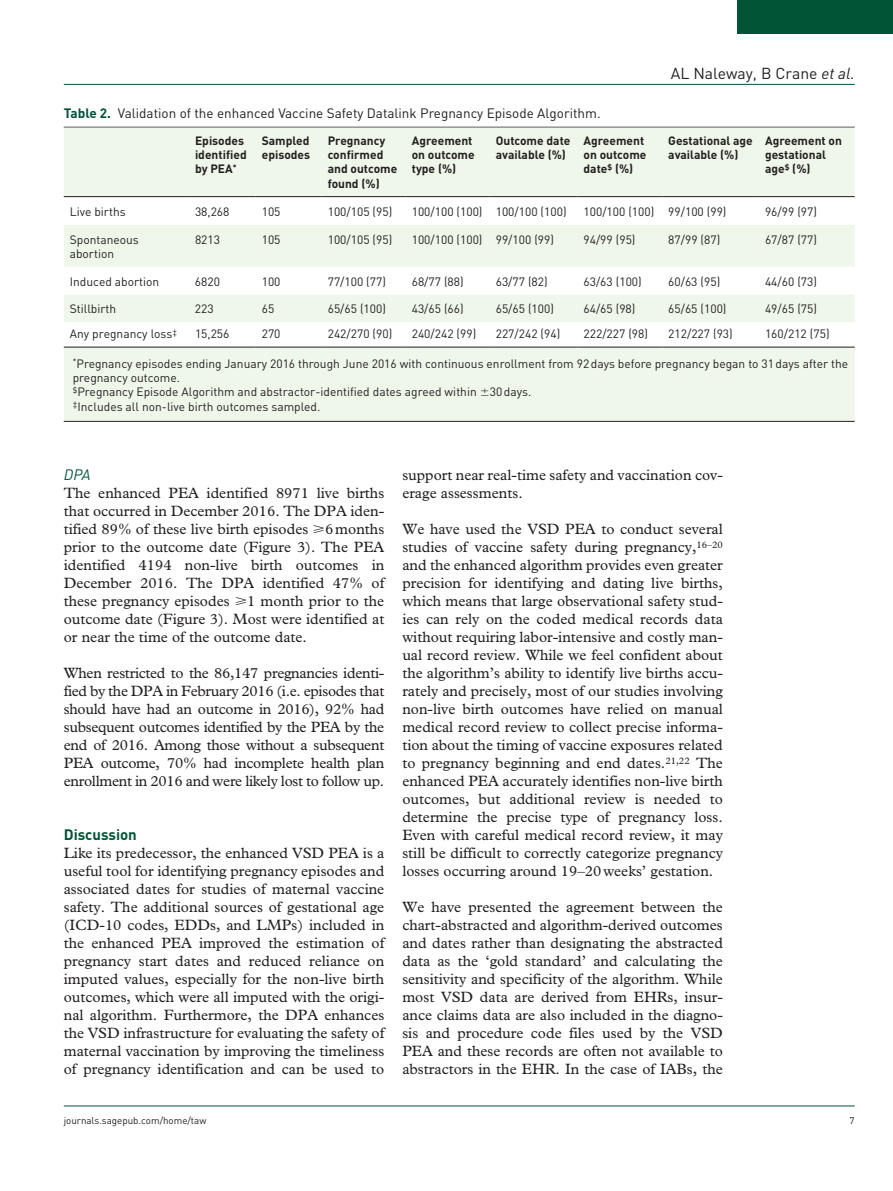
<style>
.page{position:relative;width:893px;height:1191px;background:#fff}
.page>*{position:absolute;margin:0;border:0;box-sizing:border-box;transform-origin:0 0}
.t1{font:15.75px "DIN";color:#231f20}
.t2{font:15px/18px "Plantin Std";color:#231f20;text-align:justify}
.t3{font:700 15px "DIN";color:#015436}
.t4{font:italic 15px "DIN";color:#015436}
.t5{font:13.5px "DIN";color:#231f20}
.t6{font:12px/14.2px "DIN";color:#231f20}
.t7{font:700 12px/14.2px "DIN";color:#231f20}
.t8{font:9.75px "DIN";color:#231f20}
.s1{font-style:italic}
.s2{font-weight:700;color:#015436}
</style>
<div class="page">
<hr style="left:64px;top:84px;width:791px;height:1px;background:#015436">
<hr style="left:64px;top:1105px;width:791px;height:1px;background:#015436">
<div style="left:738px;top:0;width:155px;height:34px;background:#015436"></div>
<div style="left:64px;top:347px;width:791px;height:74px;background:#eff7ea"></div>
<hr style="left:64px;top:127px;width:791px;height:1px;background:#231f20">
<hr style="left:64px;top:421px;width:791px;height:1px;background:#231f20">
<div style="left:64px;top:128px;width:791px;height:68px;background:#eff7ea"></div>
<svg style="left:64px;top:197px;width:791px;height:150px"></svg>
<hr style="left:64px;top:196px;width:125px;height:1px;background:#231f20">
<hr style="left:189px;top:196px;width:67px;height:1px;background:#231f20">
<hr style="left:256px;top:196px;width:66px;height:1px;background:#231f20">
<hr style="left:322px;top:196px;width:84px;height:1px;background:#231f20">
<hr style="left:406px;top:196px;width:84px;height:1px;background:#231f20">
<hr style="left:490px;top:196px;width:88px;height:1px;background:#231f20">
<hr style="left:578px;top:196px;width:84px;height:1px;background:#231f20">
<hr style="left:662px;top:196px;width:97px;height:1px;background:#231f20">
<hr style="left:759px;top:196px;width:96px;height:1px;background:#231f20">
<hr style="left:64px;top:347px;width:125px;height:1px;background:#231f20">
<hr style="left:189px;top:347px;width:67px;height:1px;background:#231f20">
<hr style="left:256px;top:347px;width:66px;height:1px;background:#231f20">
<hr style="left:322px;top:347px;width:84px;height:1px;background:#231f20">
<hr style="left:406px;top:347px;width:84px;height:1px;background:#231f20">
<hr style="left:490px;top:347px;width:88px;height:1px;background:#231f20">
<hr style="left:578px;top:347px;width:84px;height:1px;background:#231f20">
<hr style="left:662px;top:347px;width:97px;height:1px;background:#231f20">
<hr style="left:759px;top:347px;width:96px;height:1px;background:#231f20">
<p class="t1" style="left:671px;top:63px;width:185px">AL Naleway, B Crane <span class="s1">et al.</span></p>
<p class="t5" style="left:64px;top:105px;width:538px"><span class="s2">Table 2.</span> Validation of the enhanced Vaccine Safety Datalink Pregnancy Episode Algorithm.</p>
<p class="t7" style="left:195px;top:133px;width:53px">Episodes identified by PEA<sup>*</sup></p>
<p class="t7" style="left:262px;top:133px;width:50px">Sampled episodes</p>
<p class="t7" style="left:328px;top:133px;width:71px">Pregnancy confirmed and outcome found (%)</p>
<p class="t7" style="left:412px;top:133px;width:64px">Agreement on outcome type (%)</p>
<p class="t7" style="left:496px;top:133px;width:76px">Outcome date available (%)</p>
<p class="t7" style="left:583px;top:133px;width:64px">Agreement on outcome date<sup>$</sup> (%)</p>
<p class="t7" style="left:668px;top:133px;width:86px">Gestational age available (%)</p>
<p class="t7" style="left:765px;top:133px;width:78px">Agreement on gestational age<sup>$</sup> (%)</p>
<p class="t6" style="left:70px;top:204px;width:57px">Live births</p>
<p class="t6" style="left:195px;top:204px;width:36px">38,268</p>
<p class="t6" style="left:262px;top:204px;width:20px">105</p>
<p class="t6" style="left:328px;top:204px;width:66px">100/105 (95)</p>
<p class="t6" style="left:412px;top:204px;width:156px">100/100 (100) 100/100 (100)</p>
<p class="t6" style="left:583px;top:204px;width:144px">100/100 (100) 99/100 (99)</p>
<p class="t6" style="left:765px;top:204px;width:53px">96/99 (97)</p>
<p class="t6" style="left:70px;top:232px;width:71px">Spontaneous abortion</p>
<p class="t6" style="left:195px;top:232px;width:27px">8213</p>
<p class="t6" style="left:262px;top:232px;width:20px">105</p>
<p class="t6" style="left:328px;top:232px;width:66px">100/105 (95)</p>
<p class="t6" style="left:412px;top:232px;width:144px">100/100 (100) 99/100 (99)</p>
<p class="t6" style="left:583px;top:232px;width:53px">94/99 (95)</p>
<p class="t6" style="left:668px;top:232px;width:53px">87/99 (87)</p>
<p class="t6" style="left:765px;top:232px;width:53px">67/87 (77)</p>
<p class="t6" style="left:70px;top:274px;width:91px">Induced abortion</p>
<p class="t6" style="left:195px;top:274px;width:27px">6820</p>
<p class="t6" style="left:262px;top:274px;width:20px">100</p>
<p class="t6" style="left:328px;top:274px;width:60px">77/100 (77)</p>
<p class="t6" style="left:412px;top:274px;width:53px">68/77 (88)</p>
<p class="t6" style="left:496px;top:274px;width:53px">63/77 (82)</p>
<p class="t6" style="left:583px;top:274px;width:60px">63/63 (100)</p>
<p class="t6" style="left:668px;top:274px;width:53px">60/63 (95)</p>
<p class="t6" style="left:765px;top:274px;width:53px">44/60 (73)</p>
<p class="t6" style="left:70px;top:302px;width:48px">Stillbirth</p>
<p class="t6" style="left:195px;top:302px;width:20px">223</p>
<p class="t6" style="left:262px;top:302px;width:14px">65</p>
<p class="t6" style="left:328px;top:302px;width:60px">65/65 (100)</p>
<p class="t6" style="left:412px;top:302px;width:53px">43/65 (66)</p>
<p class="t6" style="left:496px;top:302px;width:60px">65/65 (100)</p>
<p class="t6" style="left:583px;top:302px;width:53px">64/65 (98)</p>
<p class="t6" style="left:668px;top:302px;width:60px">65/65 (100)</p>
<p class="t6" style="left:765px;top:302px;width:53px">49/65 (75)</p>
<p class="t6" style="left:70px;top:326px;width:109px">Any pregnancy loss<sup>‡</sup></p>
<p class="t6" style="left:195px;top:326px;width:36px">15,256</p>
<p class="t6" style="left:262px;top:326px;width:20px">270</p>
<p class="t6" style="left:328px;top:326px;width:66px">242/270 (90)</p>
<p class="t6" style="left:412px;top:326px;width:66px">240/242 (99)</p>
<p class="t6" style="left:496px;top:326px;width:66px">227/242 (94)</p>
<p class="t6" style="left:583px;top:326px;width:66px">222/227 (98)</p>
<p class="t6" style="left:668px;top:326px;width:66px">212/227 (93)</p>
<p class="t6" style="left:765px;top:326px;width:66px">160/212 (75)</p>
<p class="t6" style="left:73px;top:356px;width:777px"><sup>*</sup>Pregnancy episodes ending January 2016 through June 2016 with continuous enrollment from 92days before pregnancy began to 31days after the pregnancy outcome.<br><sup>$</sup>Pregnancy Episode Algorithm and abstractor-identified dates agreed within 30days.<br><sup>‡</sup>Includes all non-live birth outcomes sampled.</p>
<p class="t4" style="left:64px;top:465px;width:28px">DPA</p>
<p class="t2" style="left:64px;top:484px;width:322px">The enhanced PEA identified 8971 live births that occurred in December 2016. The DPA iden&shy;tified 89% of these live birth episodes ⩾6months prior to the outcome date (Figure 3). The PEA identified 4194 non-live birth outcomes in December 2016. The DPA identified 47% of these pregnancy episodes ⩾1 month prior to the outcome date (Figure 3). Most were identified at or near the time of the outcome date.</p>
<p class="t2" style="left:64px;top:664px;width:322px">When restricted to the 86,147 pregnancies identi&shy;fied by the DPA in February 2016 (i.e. episodes that should have had an outcome in 2016), 92% had subsequent outcomes identified by the PEA by the end of 2016. Among those without a subsequent PEA outcome, 70% had incomplete health plan enrollment in 2016 and were likely lost to follow up.</p>
<p class="t3" style="left:64px;top:825px;width:75px">Discussion</p>
<p class="t2" style="left:64px;top:844px;width:322px">Like its predecessor, the enhanced VSD PEA is a useful tool for identifying pregnancy episodes and associated dates for studies of maternal vaccine safety. The additional sources of gestational age (ICD-10 codes, EDDs, and LMPs) included in the enhanced PEA improved the estimation of pregnancy start dates and reduced reliance on imputed values, especially for the non-live birth outcomes, which were all imputed with the origi&shy;nal algorithm. Furthermore, the DPA enhances the VSD infrastructure for evaluating the safety of maternal vaccination by improving the timeliness of pregnancy identification and can be used to</p>
<p class="t2" style="left:402px;top:466px;width:322px">support near real-time safety and vaccination cov&shy;erage assessments.</p>
<p class="t2" style="left:402px;top:520px;width:322px">We have used the VSD PEA to conduct several studies of vaccine safety during pregnancy,<sup>16–20 </sup>and the enhanced algorithm provides even greater precision for identifying and dating live births, which means that large observational safety stud&shy;ies can rely on the coded medical records data without requiring labor-intensive and costly man&shy;ual record review. While we feel confident about the algorithm’s ability to identify live births accu&shy;rately and precisely, most of our studies involving non-live birth outcomes have relied on manual medical record review to collect precise informa&shy;tion about the timing of vaccine exposures related to pregnancy beginning and end dates.<sup>21,22</sup> The enhanced PEA accurately identifies non-live birth outcomes, but additional review is needed to determine the precise type of pregnancy loss.<br>Even with careful medical record review, it may still be difficult to correctly categorize pregnancy losses occurring around 19–20weeks’ gestation.</p>
<p class="t2" style="left:402px;top:898px;width:322px">We have presented the agreement between the chart-abstracted and algorithm-derived outcomes and dates rather than designating the abstracted data as the ‘gold standard’ and calculating the sensitivity and specificity of the algorithm. While most VSD data are derived from EHRs, insur&shy;ance claims data are also included in the diagno&shy;sis and procedure code files used by the VSD PEA and these records are often not available to abstractors in the EHR. In the case of IABs, the</p>
<p class="t8" style="left:64px;top:1114px;width:144px">journals.sagepub.com/home/taw</p>
<p class="t8" style="left:850px;top:1114px;width:7px">7</p>
</div>
